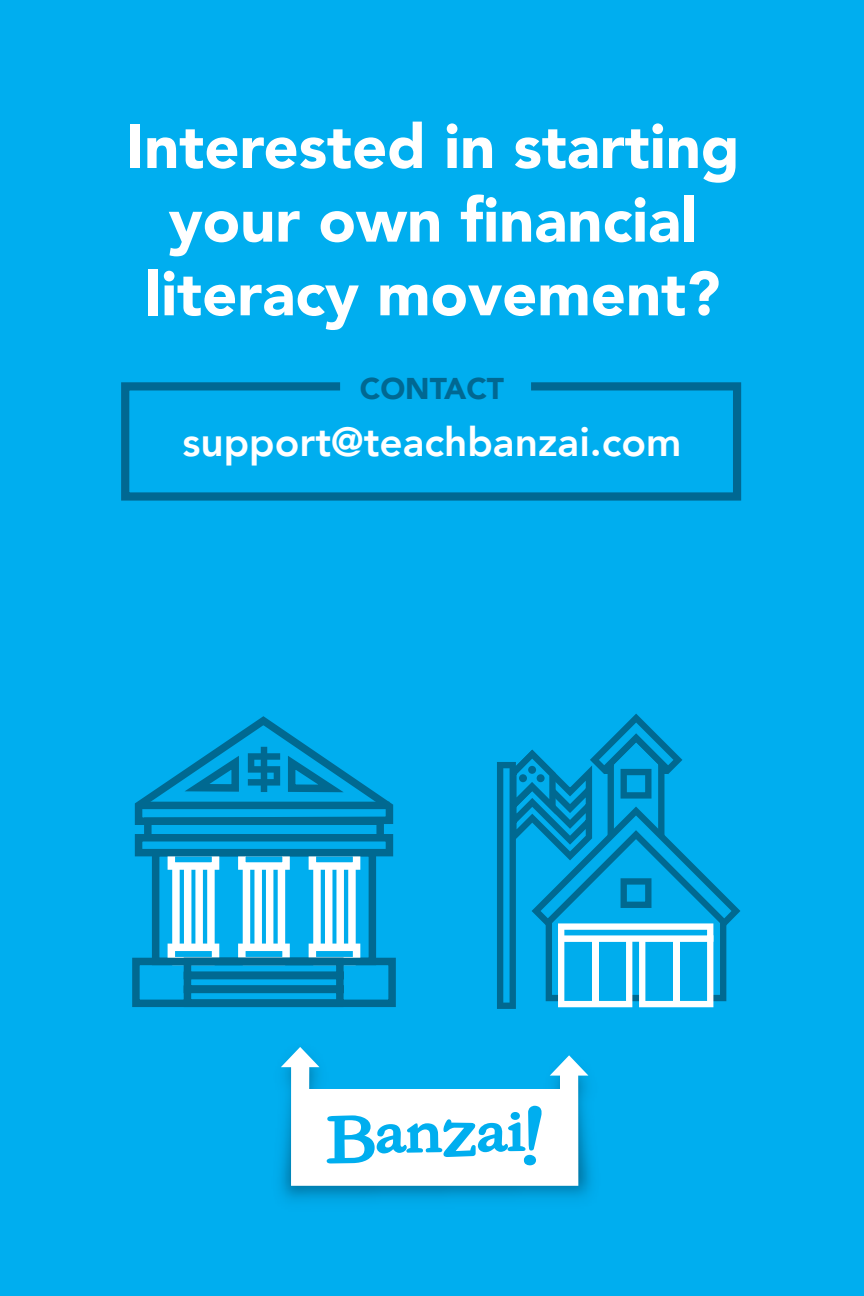
<style>
.page{position:relative;width:864px;height:1296px;background:#00aeef}
.page>*{position:absolute;margin:0;border:0;box-sizing:border-box;transform-origin:0 0}
.t1{font:900 61.4px/73.6px "Avenir";color:#fff;text-align:center}
.t2{font:800 40.6px "Avenir";color:#fff}
.t3{font:900 30px "Avenir";color:#006892}
</style>
<div class="page">
<svg style="left:121px;top:382px;width:621px;height:119px"></svg>
<div style="left:152px;top:849px;width:224px;height:116px;border:7px solid #006991"></div>
<div style="left:172px;top:849px;width:43px;height:116px;background:#00aded;border:7px solid #fff"></div>
<div style="left:184px;top:853px;width:7px;height:108px;background:#fff"></div>
<div style="left:195px;top:853px;width:8px;height:108px;background:#fff"></div>
<div style="left:168px;top:849px;width:51px;height:21px;background:#00aded;border:7px solid #fff"></div>
<div style="left:168px;top:944px;width:51px;height:20px;background:#00aded;border:7px solid #fff"></div>
<div style="left:243px;top:849px;width:42px;height:116px;background:#00aded;border:7px solid #fff"></div>
<div style="left:254px;top:853px;width:8px;height:108px;background:#fff"></div>
<div style="left:266px;top:853px;width:7px;height:108px;background:#fff"></div>
<div style="left:238px;top:849px;width:52px;height:21px;background:#00aded;border:7px solid #fff"></div>
<div style="left:238px;top:944px;width:52px;height:20px;background:#fff"></div>
<div style="left:313px;top:849px;width:43px;height:116px;background:#00aded;border:7px solid #fff"></div>
<div style="left:325px;top:853px;width:7px;height:108px;background:#fff"></div>
<div style="left:336px;top:853px;width:8px;height:108px;background:#fff"></div>
<div style="left:309px;top:849px;width:51px;height:21px;background:#00aded;border:7px solid #fff"></div>
<div style="left:309px;top:944px;width:51px;height:20px;background:#fff"></div>
<svg style="left:132px;top:954px;width:63px;height:54px"></svg>
<svg style="left:134px;top:716px;width:260px;height:109px"></svg>
<div style="left:144px;top:818px;width:240px;height:23px;background:#00aded;border:7px solid #006991"></div>
<div style="left:135px;top:834px;width:258px;height:22px;background:#00aded;border:7px solid #006991"></div>
<svg style="left:497px;top:714px;width:243px;height:294px"></svg>
<img style="left:195px;top:945px;width:481px;height:256px">
<svg style="left:281px;top:1047px;width:307px;height:139px"></svg>
<p class="t1" style="left:126px;top:108px;width:615px">Interested in starting your own financial literacy movement?</p>
<p class="t3" style="left:360px;top:362px;width:146px">CONTACT</p>
<p class="t2" style="left:182px;top:410px;width:501px">support@teachbanzai.com</p>
</div>
